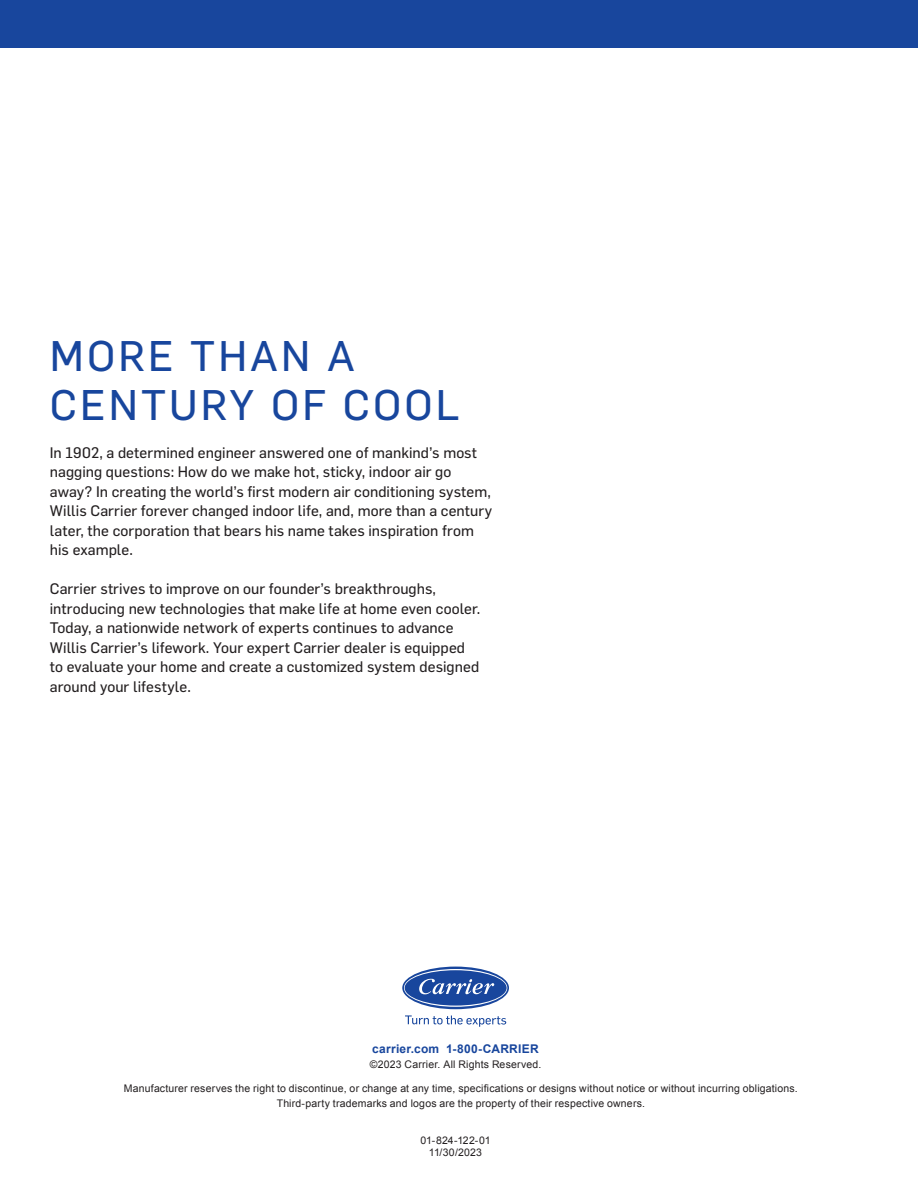
<style>
.page{position:relative;width:918px;height:1188px;background:#fff}
.page>*{position:absolute;margin:0;border:0;box-sizing:border-box;transform-origin:0 0}
.DA_2020_Temp_Small_C{font:42px "Flama Basic";letter-spacing:.075em;color:#18469d}
.t1{font:15px/19.5px "Flama Basic";letter-spacing:.005em;color:#231f20}
.t2{font:700 12px "Arial";letter-spacing:.02em;color:#18469d}
.t3{font:10.5px "Arial";letter-spacing:.015em;color:#231f20}
</style>
<div class="page">
<svg style="left:405px;top:1015px;width:101px;height:12px"></svg>
<div style="left:402px;top:967px;width:107px;height:42px;background:#18469d;border-radius:50%"></div>
<svg style="left:404px;top:969px;width:103px;height:38px"></svg>
<div style="left:0;top:0;width:918px;height:48px;background:#18469d"></div>
<p class="DA_2020_Temp_Small_C" style="left:50px;top:326px;width:306px">MORE THAN A</p>
<p class="DA_2020_Temp_Small_C" style="left:50px;top:376px;width:411px">CENTURY OF COOL</p>
<p class="t1" style="left:50px;top:442px;width:444px">In 1902, a determined engineer answered one of mankind’s most nagging questions: How do we make hot, sticky, indoor air go away? In creating the world’s first modern air conditioning system, Willis Carrier forever changed indoor life, and, more than a century later, the corporation that bears his name takes inspiration from his example.</p>
<p class="t1" style="left:50px;top:578px;width:432px">Carrier strives to improve on our founder’s breakthroughs, introducing new technologies that make life at home even cooler.<br>Today, a nationwide network of experts continues to advance Willis Carrier’s lifework. Your expert Carrier dealer is equipped to evaluate your home and create a customized system designed around your lifestyle.</p>
<p class="t2" style="left:372px;top:1041px;width:168px">carrier.com 1-800-CARRIER</p>
<p class="t3" style="left:370px;top:1057px;width:173px">©2023 Carrier. All Rights Reserved.</p>
<p class="t3" style="left:124px;top:1082px;width:675px">Manufacturer reserves the right to discontinue, or change at any time, specifications or designs without notice or without incurring obligations.</p>
<p class="t3" style="left:277px;top:1097px;width:370px">Third-party trademarks and logos are the property of their respective owners.</p>
<p class="t3" style="left:420px;top:1133px;width:72px">01-824-122-01</p>
<p class="t3" style="left:429px;top:1145px;width:55px">11/30/2023</p>
</div>
